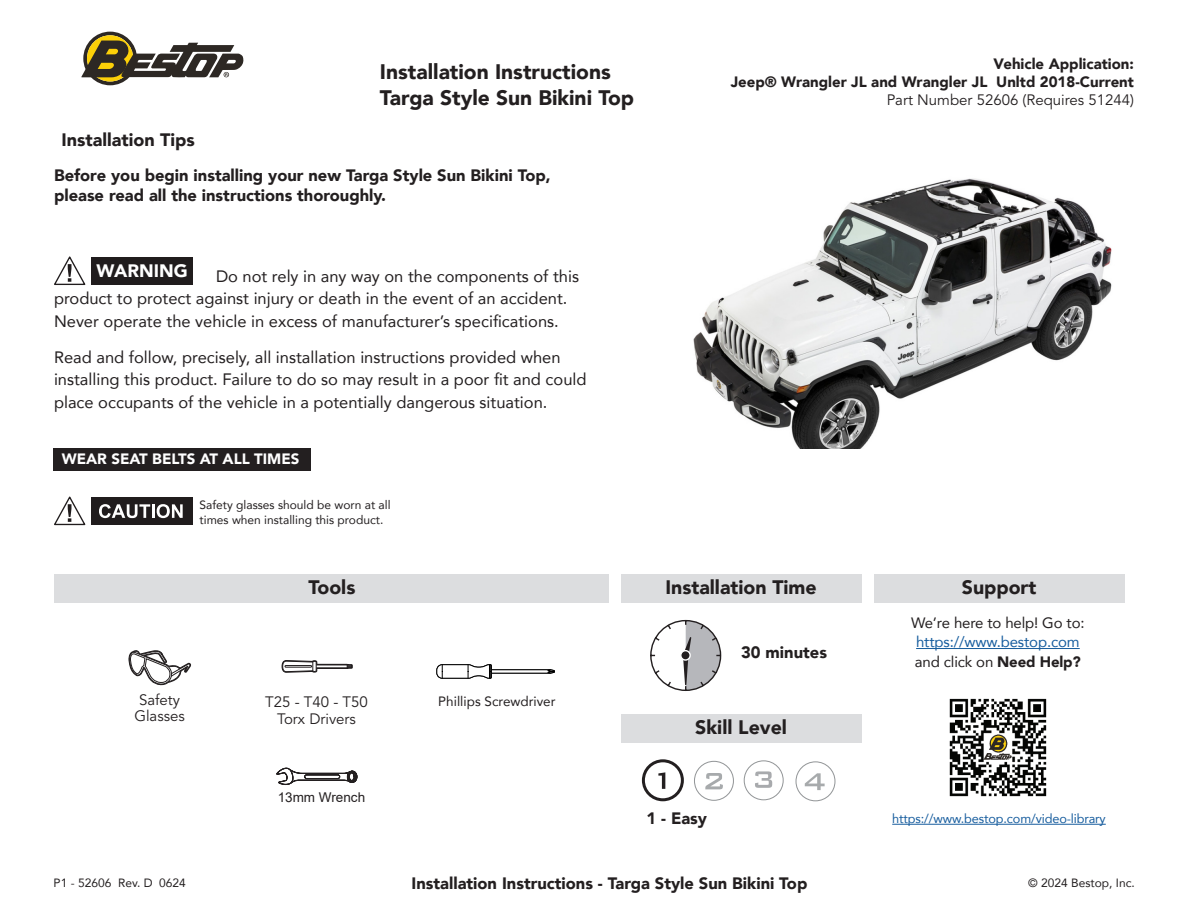
<style>
.page{position:relative;width:1188px;height:918px;background:#fff}
.page>*{position:absolute;margin:0;border:0;box-sizing:border-box;transform-origin:0 0}
.t1{font:900 21px/25.2px "Avenir";color:#231f20}
.t2{font:900 19.5px "Avenir";color:#231f20}
.t3{font:900 18px "Avenir";color:#231f20}
.t4{font:900 18px "Avenir";color:#fff}
.t5{font:16.5px/22.5px "Avenir";color:#231f20}
.t6{font:900 16.5px/19.8px "Avenir";color:#231f20}
.t7{font:15px/16.5px "Avenir";color:#231f20;text-align:center}
.t8{font:900 15px/18px "Avenir";color:#231f20;text-align:right}
.t9{font:15px/19.5px "Avenir";letter-spacing:-.01em;color:#175d9e}
.t10{font:900 15px "Avenir";color:#fff}
.t11{font:15px "Avenir";letter-spacing:-.01em;color:#231f20}
.t12{font:13.5px "Avenir";color:#231f20}
.t13{font:13.5px "Arial";color:#231f20}
.t14{font:12.75px "Avenir";letter-spacing:-.01em;color:#175d9e}
.t15{font:12px/14.4px "Avenir";color:#231f20}
.s1{color:#231f20}
.s2{font-weight:900;color:#231f20}
</style>
<div class="page">
<svg style="left:81px;top:32px;width:163px;height:53px"></svg>
<div style="left:55px;top:574px;width:554px;height:29px;background:#dcdddf"></div>
<svg style="left:54px;top:496px;width:32px;height:30px"></svg>
<svg style="left:54px;top:256px;width:32px;height:29px"></svg>
<div style="left:92px;top:498px;width:101px;height:27px;background:#201c1d"></div>
<div style="left:92px;top:258px;width:101px;height:27px;background:#201c1d"></div>
<svg style="left:99px;top:504px;width:51px;height:14px"></svg>
<hr style="left:152px;top:504px;width:3px;height:14px;background:#fff">
<svg style="left:157px;top:504px;width:26px;height:14px"></svg>
<div style="left:621px;top:714px;width:240px;height:29px;background:#dcdddf"></div>
<div style="left:621px;top:574px;width:240px;height:29px;background:#dcdddf"></div>
<div style="left:54px;top:448px;width:257px;height:23px;background:#231f20"></div>
<div style="left:642px;top:759px;width:42px;height:42px;border:3px solid #231f20;border-radius:50%"></div>
<svg style="left:658px;top:772px;width:7px;height:17px"></svg>
<div style="left:694px;top:761px;width:40px;height:40px;border:1px solid #939698;border-radius:50%"></div>
<svg style="left:705px;top:773px;width:18px;height:16px"></svg>
<div style="left:796px;top:761px;width:39px;height:40px;border:1px solid #939698;border-radius:50%"></div>
<svg style="left:805px;top:773px;width:20px;height:17px"></svg>
<div style="left:744px;top:760px;width:40px;height:40px;border:1px solid #939698;border-radius:50%"></div>
<svg style="left:755px;top:771px;width:17px;height:17px"></svg>
<svg style="left:281px;top:660px;width:72px;height:13px"></svg>
<div style="left:285px;top:665px;width:27px;height:2px;border:1px solid #201c1d"></div>
<svg style="left:128px;top:650px;width:63px;height:35px"></svg>
<div style="left:874px;top:574px;width:251px;height:29px;background:#dcdddf"></div>
<img style="left:949px;top:698px;width:98px;height:99px">
<hr style="left:916px;top:648px;width:164px;height:1px;background:#175d9e">
<hr style="left:892px;top:824px;width:214px;height:1px;background:#175d9e">
<svg style="left:436px;top:664px;width:119px;height:15px"></svg>
<svg style="left:650px;top:619px;width:72px;height:72px"></svg>
<svg style="left:681px;top:651px;width:9px;height:9px"></svg>
<div style="left:680px;top:650px;width:11px;height:11px;border:1px solid #fff;border-radius:50%"></div>
<svg style="left:276px;top:767px;width:82px;height:18px"></svg>
<img style="left:693px;top:178px;width:419px;height:271px">
<p class="t3" style="left:62px;top:125px;width:135px">Installation Tips</p>
<p class="t1" style="left:380px;top:59px;width:256px">Installation Instructions<br>Targa Style Sun Bikini Top</p>
<p class="t6" style="left:54px;top:165px;width:498px">Before you begin installing your new Targa Style Sun Bikini Top, please read all the instructions thoroughly.</p>
<p class="t8" style="left:731px;top:54px;width:405px">Vehicle Application:<br>Jeep® Wrangler JL and Wrangler JL Unltd 2018-Current</p>
<p class="t7" style="left:887px;top:92px;width:249px">Part Number 52606 (Requires 51244)</p>
<p class="t4" style="left:97px;top:256px;width:93px">WARNING</p>
<p class="t5" style="left:54px;top:264px;width:527px;text-indent:162px">Do not rely in any way on the components of this product to protect against injury or death in the event of an accident.<br>Never operate the vehicle in excess of manufacturer’s specifications.</p>
<p class="t5" style="left:54px;top:345px;width:534px">Read and follow, precisely, all installation instructions provided when installing this product. Failure to do so may result in a poor fit and could place occupants of the vehicle in a potentially dangerous situation.</p>
<p class="t10" style="left:62px;top:446px;width:239px">WEAR SEAT BELTS AT ALL TIMES</p>
<p class="t15" style="left:200px;top:498px;width:192px">Safety glasses should be worn at all times when installing this product.</p>
<p class="t7" style="left:139px;top:692px;width:43px">Safety</p>
<p class="t7" style="left:134px;top:708px;width:52px">Glasses</p>
<p class="t2" style="left:308px;top:570px;width:48px">Tools</p>
<p class="t7" style="left:265px;top:694px;width:104px">T25 - T40 - T50<br>Torx Drivers</p>
<p class="t13" style="left:278px;top:788px;width:89px">13mm Wrench</p>
<p class="t12" style="left:438px;top:690px;width:119px">Phillips Screwdriver</p>
<p class="t2" style="left:666px;top:570px;width:153px">Installation Time</p>
<p class="t6" style="left:741px;top:642px;width:87px">30 minutes</p>
<p class="t2" style="left:695px;top:710px;width:93px">Skill Level</p>
<p class="t6" style="left:647px;top:808px;width:62px">1 - Easy</p>
<p class="t2" style="left:962px;top:570px;width:76px">Support</p>
<p class="t11" style="left:911px;top:611px;width:175px">We’re here to help! Go to:</p>
<p class="t9" style="left:915px;top:632px;width:167px">https://www.bestop.com <span class="s1">and click on</span> <span class="s2">Need Help?</span></p>
<p class="t14" style="left:892px;top:809px;width:215px">https://www.bestop.com/video-library</p>
<p class="t15" style="left:54px;top:875px;width:134px">P1 - 52606 Rev. D 0624</p>
<p class="t6" style="left:412px;top:873px;width:397px">Installation Instructions - Targa Style Sun Bikini Top</p>
<p class="t15" style="left:1028px;top:875px;width:108px">© 2024 Bestop, Inc.</p>
</div>
